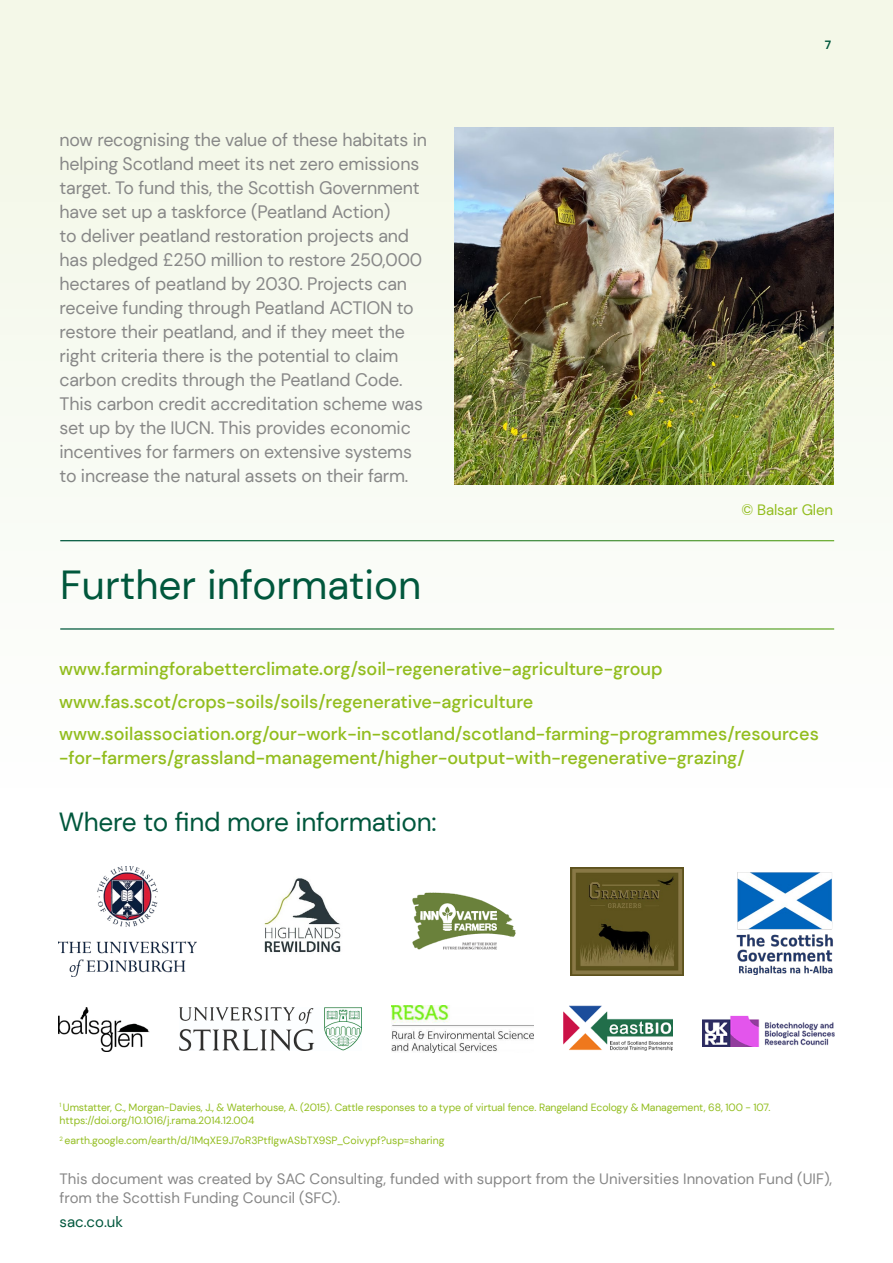
<style>
.page{position:relative;width:893px;height:1263px;background:#fff}
.page>*{position:absolute;margin:0;border:0;box-sizing:border-box;transform-origin:0 0}
.t1{font:40.5px "DM Sans";color:#00573c}
.t2{font:26.25px "DM Sans";letter-spacing:-.01em;color:#00573c}
.t3{font:18px/24px "DM Sans";letter-spacing:-.01em;color:#878787}
.t4{font:500 18px/24px "DM Sans";color:#92bd1e}
.t5{font:15px/19.5px "DM Sans";color:#878787}
.t6{font:15px "DM Sans";letter-spacing:-.01em;color:#92bd1e}
.t7{font:15px "DM Sans";color:#00573c}
.t8{font:700 12px "DM Sans";color:#00573c}
.t9{font:10.5px/13.5px "DM Sans";letter-spacing:-.01em;color:#92bd1e}
</style>
<div class="page">
<div style="left:0;top:0;width:893px;height:856px;background:linear-gradient(to right,#f8fbf2,#fafcf5)"></div>
<img style="left:455px;top:128px;width:378px;height:357px">
<img style="left:59px;top:866px;width:138px;height:110px">
<img style="left:391px;top:1006px;width:142px;height:47px">
<img style="left:736px;top:872px;width:97px;height:102px">
<img style="left:702px;top:1016px;width:132px;height:31px">
<img style="left:563px;top:1006px;width:109px;height:45px">
<img style="left:570px;top:867px;width:114px;height:108px">
<img style="left:264px;top:878px;width:77px;height:74px">
<img style="left:412px;top:892px;width:104px;height:58px">
<img style="left:180px;top:1008px;width:181px;height:43px">
<hr style="left:60px;top:540px;width:774px;height:1px;background:#fff">
<hr style="left:60px;top:628px;width:774px;height:2px;background:#fff">
<img style="left:59px;top:1007px;width:91px;height:44px">
<p class="t3" style="left:60px;top:127px;width:369px">now recognising the value of these habitats in helping Scotland meet its net zero emissions target. To fund this, the Scottish Government have set up a taskforce (Peatland Action)<br>to deliver peatland restoration projects and has pledged £250 million to restore 250,000 hectares of peatland by 2030. Projects can receive funding through Peatland ACTION to restore their peatland, and if they meet the right criteria there is the potential to claim carbon credits through the Peatland Code.<br>This carbon credit accreditation scheme was set up by the IUCN. This provides economic incentives for farmers on extensive systems to increase the natural assets on their farm.</p>
<p class="t1" style="left:60px;top:559px;width:363px">Further information</p>
<p class="t8" style="left:825px;top:37px;width:8px">7</p>
<p class="t6" style="left:742px;top:500px;width:93px">© Balsar Glen</p>
<p class="t4" style="left:59px;top:657px;width:605px">www.farmingforabetterclimate.org/soil-regenerative-agriculture-group</p>
<p class="t4" style="left:59px;top:689px;width:476px">www.fas.scot/crops-soils/soils/regenerative-agriculture</p>
<p class="t4" style="left:59px;top:722px;width:761px">www.soilassociation.org/our-work-in-scotland/scotland-farming-programmes/resources -for-farmers/grassland-management/higher-output-with-regenerative-grazing/</p>
<p class="t2" style="left:59px;top:806px;width:379px">Where to find more information:</p>
<p class="t9" style="left:60px;top:1100px;width:712px"><sup>1</sup> Umstatter, C., Morgan-Davies, J., &amp; Waterhouse, A. (2015). Cattle responses to a type of virtual fence. Rangeland Ecology &amp; Management, 68, 100 - 107. https://doi.org/10.1016/j.rama.2014.12.004</p>
<p class="t9" style="left:60px;top:1134px;width:386px"><sup>2</sup> earth.google.com/earth/d/1MqXE9J7oR3PtfIgwASbTX9SP_Coivypf?usp=sharing</p>
<p class="t5" style="left:60px;top:1169px;width:774px">This document was created by SAC Consulting, funded with support from the Universities Innovation Fund (UIF), from the Scottish Funding Council (SFC).</p>
<p class="t7" style="left:60px;top:1212px;width:65px">sac.co.uk</p>
</div>
